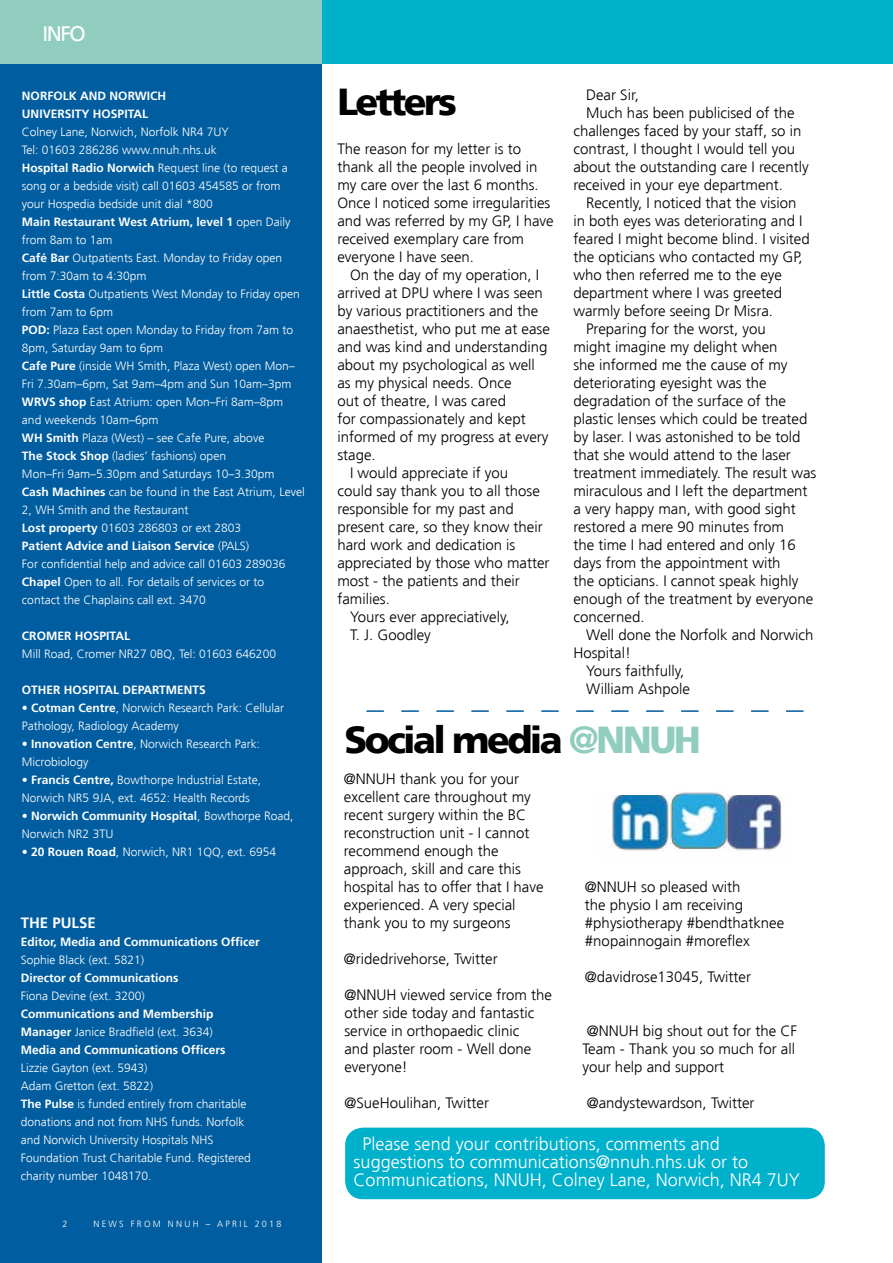
<style>
.page{position:relative;width:893px;height:1263px;background:#fff}
.page>*{position:absolute;margin:0;border:0;box-sizing:border-box;transform-origin:0 0}
.t1{font:900 37.5px "Frutiger";letter-spacing:-.07em;color:#000}
.t2{font:21px "Frutiger";color:#fff}
.t3{font:300 18px/18px "Frutiger";color:#fff}
.t4{font:300 15px/18px "Frutiger";color:#000}
.t5{font:700 15px "Frutiger";color:#fff}
.t6{font:300 12px/18px "Frutiger";color:#fff}
.t7{font:700 12px/18px "Frutiger";color:#fff}
.t8{font:300 9px "Frutiger";letter-spacing:.25em;color:#fff}
.s1{font-weight:700}
.s2{font-weight:300}
.s3{color:#90cdbf}
</style>
<div class="page">
<div style="left:0;top:65px;width:322px;height:1198px;background:#005d9f"></div>
<img style="left:611px;top:795px;width:171px;height:58px">
<div style="left:0;top:0;width:893px;height:64px;background:#00b1cc"></div>
<div style="left:0;top:0;width:321px;height:64px;background:#90cdbf"></div>
<div style="left:345px;top:1127px;width:480px;height:72px;background:#00b1cc;border-radius:18px"></div>
<svg style="left:366px;top:710px;width:437px;height:2px"></svg>
<img style="left:672px;top:792px;width:57px;height:56px">
<h2 class="t2" style="left:43px;top:21px;width:45px">INFO</h2>
<p class="t7" style="left:22px;top:87px;width:146px">NORFOLK AND NORWICH<br>UNIVERSITY HOSPITAL</p>
<p class="t6" style="left:22px;top:123px;width:284px">Colney Lane, Norwich, Norfolk NR4 7UY<br>Tel: 01603 286286 www.nnuh.nhs.uk<br><span class="s1">Hospital Radio Norwich</span> Request line (to request a song or a bedside visit) call 01603 454585 or from your Hospedia bedside unit dial *800<br><span class="s1">Main Restaurant West Atrium, level 1</span> open Daily from 8am to 1am<br><span class="s1">Café Bar</span> Outpatients East. Monday to Friday open from 7:30am to 4:30pm<br><span class="s1">Little Costa</span> Outpatients West Monday to Friday open from 7am to 6pm<br><span class="s1">POD:</span> Plaza East open Monday to Friday from 7am to 8pm, Saturday 9am to 6pm<br><span class="s1">Cafe Pure</span> (inside WH Smith, Plaza West) open Mon– Fri 7.30am–6pm, Sat 9am–4pm and Sun 10am–3pm <span class="s1">WRVS shop</span> East Atrium: open Mon–Fri 8am–8pm and weekends 10am–6pm<br><span class="s1">WH Smith</span> Plaza (West) – see Cafe Pure, above<br><span class="s1">The Stock Shop</span> (ladies’ fashions) open<br>Mon–Fri 9am–5.30pm and Saturdays 10–3.30pm<br><span class="s1">Cash Machines</span> can be found in the East Atrium, Level 2, WH Smith and the Restaurant<br><span class="s1">Lost property</span> 01603 286803 or ext 2803<br><span class="s1">Patient Advice and Liaison Service</span> (PALS)<br>For confidential help and advice call 01603 289036<br><span class="s1">Chapel</span> Open to all. For details of services or to contact the Chaplains call ext. 3470</p>
<p class="t7" style="left:22px;top:627px;width:110px">CROMER HOSPITAL</p>
<p class="t6" style="left:22px;top:645px;width:256px">Mill Road, Cromer NR27 0BQ, Tel: 01603 646200</p>
<p class="t7" style="left:22px;top:681px;width:185px">OTHER HOSPITAL DEPARTMENTS</p>
<p class="t6" style="left:22px;top:699px;width:264px">• <span class="s1">Cotman Centre</span>, Norwich Research Park: Cellular<br>Pathology, Radiology Academy</p>
<p class="t6" style="left:22px;top:735px;width:240px">• <span class="s1">Innovation Centre</span>, Norwich Research Park:<br>Microbiology</p>
<p class="t6" style="left:22px;top:771px;width:241px"><span class="s1">• Francis Centre,</span> Bowthorpe Industrial Estate,<br>Norwich NR5 9JA, ext. 4652: Health Records</p>
<p class="t6" style="left:22px;top:807px;width:273px"><span class="s1">• Norwich Community Hospital</span>, Bowthorpe Road,<br>Norwich NR2 3TU</p>
<p class="t6" style="left:22px;top:843px;width:256px"><span class="s1">• 20 Rouen Road</span>, Norwich, NR1 1QQ, ext. 6954</p>
<p class="t5" style="left:21px;top:914px;width:77px">THE PULSE</p>
<p class="t7" style="left:21px;top:933px;width:240px">Editor, Media and Communications Officer</p>
<p class="t6" style="left:21px;top:951px;width:125px">Sophie Black (ext. 5821)</p>
<p class="t7" style="left:21px;top:969px;width:159px">Director of Communications</p>
<p class="t6" style="left:21px;top:987px;width:126px">Fiona Devine (ext. 3200)</p>
<p class="t7" style="left:21px;top:1005px;width:206px">Communications and Membership<br>Manager <span class="s2">Janice Bradfield (ext. 3634)<br></span>Media and Communications Officers</p>
<p class="t6" style="left:21px;top:1059px;width:232px">Lizzie Gayton (ext. 5943)<br>Adam Gretton (ext. 5822)<br><span class="s1">The Pulse</span> is funded entirely from charitable donations and not from NHS funds. Norfolk and Norwich University Hospitals NHS Foundation Trust Charitable Fund. Registered charity number 1048170.</p>
<p class="t8" style="left:62px;top:1219px;width:7px">2</p>
<p class="t8" style="left:93px;top:1219px;width:190px">NEWS FROM NNUH – APRIL 2018</p>
<h1 class="t1" style="left:337px;top:80px;width:121px">Letters</h1>
<p class="t4" style="left:337px;top:140px;width:218px">The reason for my letter is to thank all the people involved in my care over the last 6 months.<br>Once I noticed some irregularities and was referred by my GP, I have received exemplary care from everyone I have seen.</p>
<p class="t4" style="left:350px;top:266px;width:191px">On the day of my operation, I</p>
<p class="t4" style="left:337px;top:284px;width:207px">arrived at DPU where I was seen</p>
<p class="t4" style="left:337px;top:302px;width:202px">by various practitioners and the</p>
<p class="t4" style="left:337px;top:320px;width:214px">anaesthetist, who put me at ease</p>
<p class="t4" style="left:337px;top:338px;width:212px">and was kind and understanding</p>
<p class="t4" style="left:337px;top:356px;width:199px">about my psychological as well</p>
<p class="t4" style="left:337px;top:374px;width:176px">as my physical needs. Once</p>
<p class="t4" style="left:337px;top:392px;width:170px">out of theatre, I was cared</p>
<p class="t4" style="left:337px;top:410px;width:190px">for compassionately and kept</p>
<p class="t4" style="left:337px;top:428px;width:213px">informed of my progress at every</p>
<p class="t4" style="left:337px;top:446px;width:40px">stage.</p>
<p class="t4" style="left:350px;top:464px;width:160px">I would appreciate if you</p>
<p class="t4" style="left:337px;top:482px;width:204px">could say thank you to all those</p>
<p class="t4" style="left:337px;top:500px;width:178px">responsible for my past and</p>
<p class="t4" style="left:337px;top:518px;width:207px">present care, so they know their</p>
<p class="t4" style="left:337px;top:536px;width:180px">hard work and dedication is</p>
<p class="t4" style="left:337px;top:554px;width:214px">appreciated by those who matter</p>
<p class="t4" style="left:337px;top:572px;width:184px">most - the patients and their</p>
<p class="t4" style="left:337px;top:590px;width:54px">families.</p>
<p class="t4" style="left:350px;top:608px;width:161px">Yours ever appreciatively,</p>
<p class="t4" style="left:350px;top:626px;width:82px">T. J. Goodley</p>
<p class="t4" style="left:586px;top:86px;width:54px">Dear Sir,</p>
<p class="t4" style="left:586px;top:104px;width:210px">Much has been publicised of the</p>
<p class="t4" style="left:573px;top:122px;width:230px">challenges faced by your staff, so in</p>
<p class="t4" style="left:573px;top:140px;width:223px">contrast, I thought I would tell you</p>
<p class="t4" style="left:573px;top:158px;width:237px">about the outstanding care I recently</p>
<p class="t4" style="left:573px;top:176px;width:211px">received in your eye department.</p>
<p class="t4" style="left:586px;top:194px;width:212px">Recently, I noticed that the vision</p>
<p class="t4" style="left:573px;top:212px;width:231px">in both eyes was deteriorating and I</p>
<p class="t4" style="left:573px;top:230px;width:238px">feared I might become blind. I visited</p>
<p class="t4" style="left:573px;top:248px;width:231px">the opticians who contacted my GP,</p>
<p class="t4" style="left:573px;top:266px;width:210px">who then referred me to the eye</p>
<p class="t4" style="left:573px;top:284px;width:210px">department where I was greeted</p>
<p class="t4" style="left:573px;top:302px;width:201px">warmly before seeing Dr Misra.</p>
<p class="t4" style="left:586px;top:320px;width:181px">Preparing for the worst, you</p>
<p class="t4" style="left:573px;top:338px;width:206px">might imagine my delight when</p>
<p class="t4" style="left:573px;top:356px;width:216px">she informed me the cause of my</p>
<p class="t4" style="left:573px;top:374px;width:195px">deteriorating eyesight was the</p>
<p class="t4" style="left:573px;top:392px;width:214px">degradation of the surface of the</p>
<p class="t4" style="left:573px;top:410px;width:235px">plastic lenses which could be treated</p>
<p class="t4" style="left:573px;top:428px;width:229px">by laser. I was astonished to be told</p>
<p class="t4" style="left:573px;top:446px;width:219px">that she would attend to the laser</p>
<p class="t4" style="left:573px;top:464px;width:245px">treatment immediately. The result was</p>
<p class="t4" style="left:573px;top:482px;width:236px">miraculous and I left the department</p>
<p class="t4" style="left:573px;top:500px;width:224px">a very happy man, with good sight</p>
<p class="t4" style="left:573px;top:518px;width:212px">restored a mere 90 minutes from</p>
<p class="t4" style="left:573px;top:536px;width:224px">the time I had entered and only 16</p>
<p class="t4" style="left:573px;top:554px;width:209px">days from the appointment with</p>
<p class="t4" style="left:573px;top:572px;width:227px">the opticians. I cannot speak highly</p>
<p class="t4" style="left:573px;top:590px;width:241px">enough of the treatment by everyone</p>
<p class="t4" style="left:573px;top:608px;width:73px">concerned.</p>
<p class="t4" style="left:586px;top:626px;width:229px">Well done the Norfolk and Norwich</p>
<p class="t4" style="left:573px;top:644px;width:59px">Hospital!</p>
<p class="t4" style="left:586px;top:662px;width:100px">Yours faithfully,</p>
<p class="t4" style="left:586px;top:680px;width:105px">William Ashpole</p>
<h1 class="t1" style="left:344px;top:717px;width:358px">Social media <span class="s3">@NNUH</span></h1>
<p class="t4" style="left:344px;top:770px;width:201px">@NNUH thank you for your excellent care throughout my recent surgery within the BC reconstruction unit - I cannot recommend enough the approach, skill and care this hospital has to offer that I have experienced. A very special thank you to my surgeons</p>
<p class="t4" style="left:344px;top:950px;width:155px">@ridedrivehorse, Twitter</p>
<p class="t4" style="left:344px;top:986px;width:209px">@NNUH viewed service from the other side today and fantastic service in orthopaedic clinic<br>and plaster room - Well done everyone!</p>
<p class="t4" style="left:344px;top:1094px;width:146px">@SueHoulihan, Twitter</p>
<p class="t4" style="left:585px;top:878px;width:201px">@NNUH so pleased with<br>the physio I am receiving #physiotherapy #bendthatknee #nopainnogain #moreflex</p>
<p class="t4" style="left:585px;top:968px;width:168px">@davidrose13045, Twitter</p>
<p class="t4" style="left:582px;top:1022px;width:216px">@NNUH big shout out for the CF<br>Team - Thank you so much for all your help and support</p>
<p class="t4" style="left:587px;top:1094px;width:169px">@andystewardson, Twitter</p>
<p class="t3" style="left:354px;top:1135px;width:448px;text-indent:9px">Please send your contributions, comments and suggestions to communications@nnuh.nhs.uk or to<br>Communications, NNUH, Colney Lane, Norwich, NR4 7UY</p>
</div>
